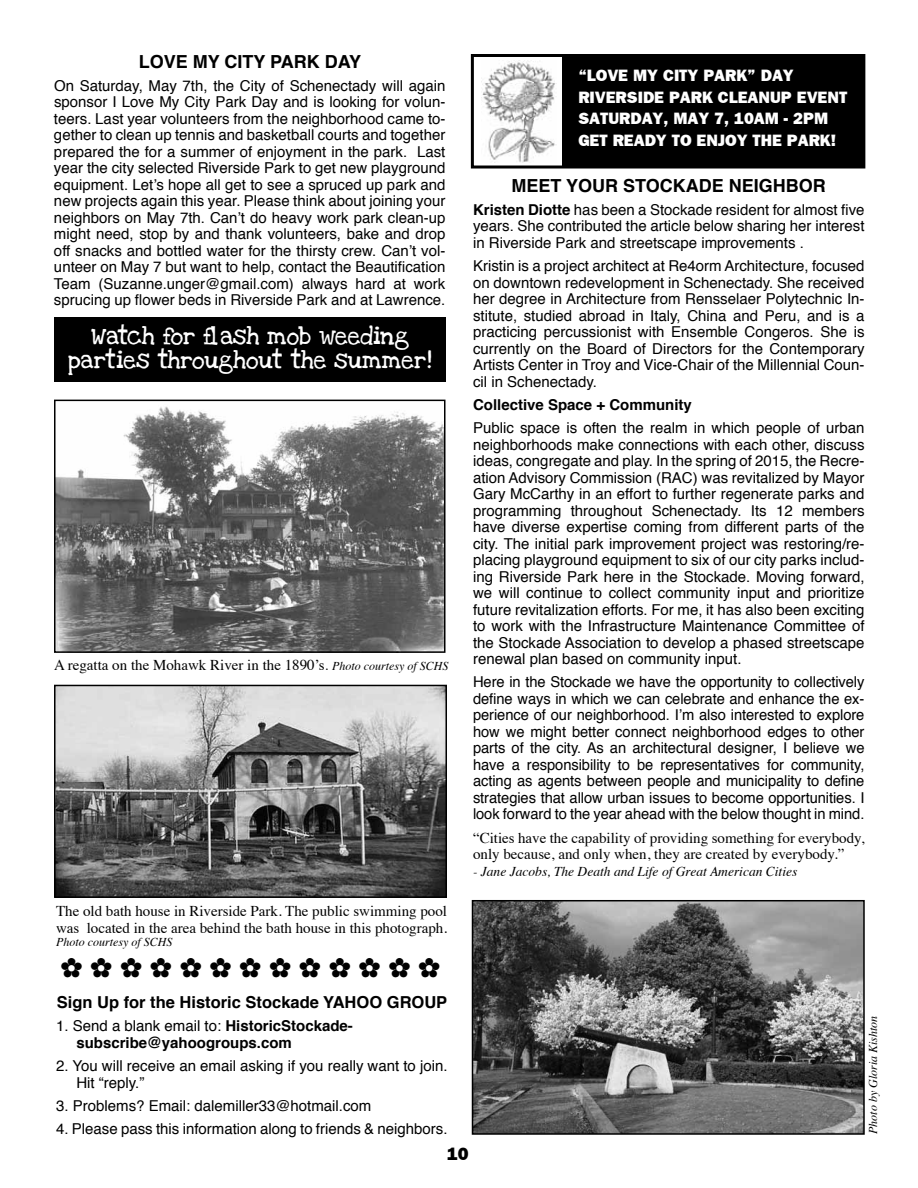
<style>
.page{position:relative;width:918px;height:1188px;background:#fff}
.page>*{position:absolute;margin:0;border:0;box-sizing:border-box;transform-origin:0 0}
.t1{font:18px/24px "Love Ya Like A Sister Solid";color:#fff;text-align:center}
.t2{font:700 18px "Helvetica";color:#000}
.t3{font:18px "Francis Gothic Normal";color:#000}
.t4{font:16.5px/21.8px "Francis Gothic Normal";color:#fff}
.t5{font:700 16.5px "Helvetica";color:#000}
.t6{font:15px/16.5px "Helvetica";color:#000;text-align:justify}
.t7{font:15px/16.5px "Times";color:#000}
.t8{font:700 15px/16.5px "Helvetica";color:#000}
.t9{font:italic 13.5px "Times";color:#000}
.t10{font:italic 12px "Times";color:#000}
.s1{font-weight:700}
.s2{font-size:13.5px}
.s3{font-style:italic;font-size:12px}
.s4{font-weight:400}
</style>
<div class="page">
<div style="left:471px;top:54px;width:394px;height:115px;border:3px solid #000"></div>
<img style="left:57px;top:406px;width:386px;height:244px">
<div style="left:54px;top:400px;width:392px;height:253px;border:2px solid #000"></div>
<img style="left:475px;top:903px;width:387px;height:229px">
<div style="left:472px;top:900px;width:393px;height:235px;border:2px solid #000"></div>
<img style="left:57px;top:688px;width:387px;height:207px">
<div style="left:54px;top:685px;width:393px;height:213px;border:2px solid #000"></div>
<div style="left:563px;top:57px;width:300px;height:110px;background:#000"></div>
<div style="left:54px;top:318px;width:392px;height:64px;background:#000"></div>
<img style="left:482px;top:61px;width:74px;height:102px">
<p class="t2" style="left:139px;top:47px;width:109px">Love My City</p>
<p class="t2" style="left:270px;top:47px;width:25px">Park</p>
<p class="t2" style="left:325px;top:47px;width:26px">Day</p>
<p class="t6" style="left:54px;top:78px;width:393px">On Saturday, May 7th, the City of Schenectady will again sponsor I Love My City Park Day and is looking for volun&shy;teers. Last year volunteers from the neighborhood came to&shy;gether to clean up tennis and basketball courts and together prepared the for a summer of enjoyment in the park. Last year the city selected Riverside Park to get new playground equipment. Let’s hope all get to see a spruced up park and new projects again this year. Please think about joining your neighbors on May 7th. Can’t do heavy work park clean-up might need, stop by and thank volunteers, bake and drop off snacks and bottled water for the thirsty crew. Can’t vol&shy;unteer on May 7 but want to help, contact the Beautification Team (Suzanne.unger@gmail.com) always hard at work sprucing up flower beds in Riverside Park and at Lawrence.</p>
<p class="t4" style="left:578px;top:64px;width:217px">“LOVE MY CITY PARK” DAY<br>RIVERSIDE PARK</p>
<p class="t4" style="left:718px;top:86px;width:131px">CLEANUP EVENT</p>
<p class="t4" style="left:578px;top:107px;width:53px">SATURDAY</p>
<p class="t4" style="left:663px;top:107px;width:153px">, MAY 7, 10AM - 2PM</p>
<p class="t4" style="left:578px;top:129px;width:46px">GET READY</p>
<p class="t4" style="left:672px;top:129px;width:127px">TO ENJOY THE PARK</p>
<p class="t4" style="left:831px;top:129px;width:7px">!</p>
<p class="t2" style="left:512px;top:171px;width:28px">Meet</p>
<p class="t2" style="left:566px;top:171px;width:83px">Your Stockade</p>
<p class="t2" style="left:729px;top:171px;width:26px">Neighbor</p>
<p class="t6" style="left:473px;top:202px;width:393px"><span class="s1">Kristen Diotte</span> has been a Stockade resident for almost five years. She contributed the article below sharing her interest in Riverside Park and streetscape improvements .</p>
<p class="t6" style="left:473px;top:258px;width:393px">Kristin is a project architect at Re4orm Architecture, focused on downtown redevelopment in Schenectady. She received her degree in Architecture from Rensselaer Polytechnic In&shy;stitute, studied abroad in Italy, China and Peru, and is a practicing percussionist with Ensemble Congeros. She is currently on the Board of Directors for the Contemporary Artists Center in Troy and Vice-Chair of the Millennial Coun&shy;cil in Schenectady.</p>
<p class="t8" style="left:473px;top:397px;width:220px">Collective Space + Community</p>
<p class="t6" style="left:473px;top:420px;width:393px">Public space is often the realm in which people of urban neighborhoods make connections with each other, discuss ideas, congregate and play. In the spring of 2015, the Recre&shy;ation Advisory Commission (RAC) was revitalized by Mayor Gary McCarthy in an effort to further regenerate parks and programming throughout Schenectady. Its 12 members have diverse expertise coming from different parts of the city. The initial park improvement project was restoring/re&shy;placing playground equipment to six of our city parks includ&shy;ing Riverside Park here in the Stockade. Moving forward, we will continue to collect community input and prioritize future revitalization efforts. For me, it has also been exciting to work with the Infrastructure Maintenance Committee of the Stockade Association to develop a phased streetscape renewal plan based on community input.</p>
<p class="t6" style="left:473px;top:674px;width:393px">Here in the Stockade we have the opportunity to collectively define ways in which we can celebrate and enhance the ex&shy;perience of our neighborhood. I’m also interested to explore how we might better connect neighborhood edges to other parts of the city. As an architectural designer, I believe we have a responsibility to be representatives for community, acting as agents between people and municipality to define strategies that allow urban issues to become opportunities. I look forward to the year ahead with the below thought in mind.</p>
<p class="t7" style="left:473px;top:828px;width:393px">“Cities have the capability of providing something for everybody, only because, and only when, they are created by everybody.”</p>
<p class="t9" style="left:473px;top:859px;width:326px">- Jane Jacobs, The Death and Life of Great American Cities</p>
<p class="t1" style="left:68px;top:324px;width:365px">Watch for flash mob weeding parties throughout the summer!</p>
<p class="t7" style="left:54px;top:655px;width:396px">A regatta on the Mohawk River in the 1890’s<span class="s2">.</span> <span class="s3">Photo courtesy of SCHS</span></p>
<p class="t7" style="left:56px;top:902px;width:392px">The old bath house in Riverside Park. The public swimming pool was located in the area behind the bath house in this photograph.</p>
<p class="t10" style="left:56px;top:932px;width:118px">Photo courtesy of SCHS</p>
<p class="t5" style="left:57px;top:989px;width:290px">Sign Up for the Historic Stockade Yahoo</p>
<p class="t5" style="left:387px;top:989px;width:60px">Group</p>
<p class="t8" style="left:76px;top:1018px;width:278px;text-indent:-20px"><span class="s4">1. Send a blank email to:</span> HistoricStockade&shy;subscribe@yahoogroups.com</p>
<p class="t6" style="left:76px;top:1058px;width:373px;text-indent:-20px">2. You will receive an email asking if you really want to join.<br>Hit “reply.”</p>
<p class="t6" style="left:56px;top:1098px;width:317px">3. Problems? Email: dalemiller33@hotmail.com</p>
<p class="t6" style="left:56px;top:1121px;width:393px">4. Please pass this information along to friends &amp; neighbors.</p>
<p class="t3" style="left:447px;top:1143px;width:23px">10</p>
<p class="t10" style="left:863px;top:1134px;width:120px;rotate:-90deg">Photo by Gloria Kishton</p>
</div>
